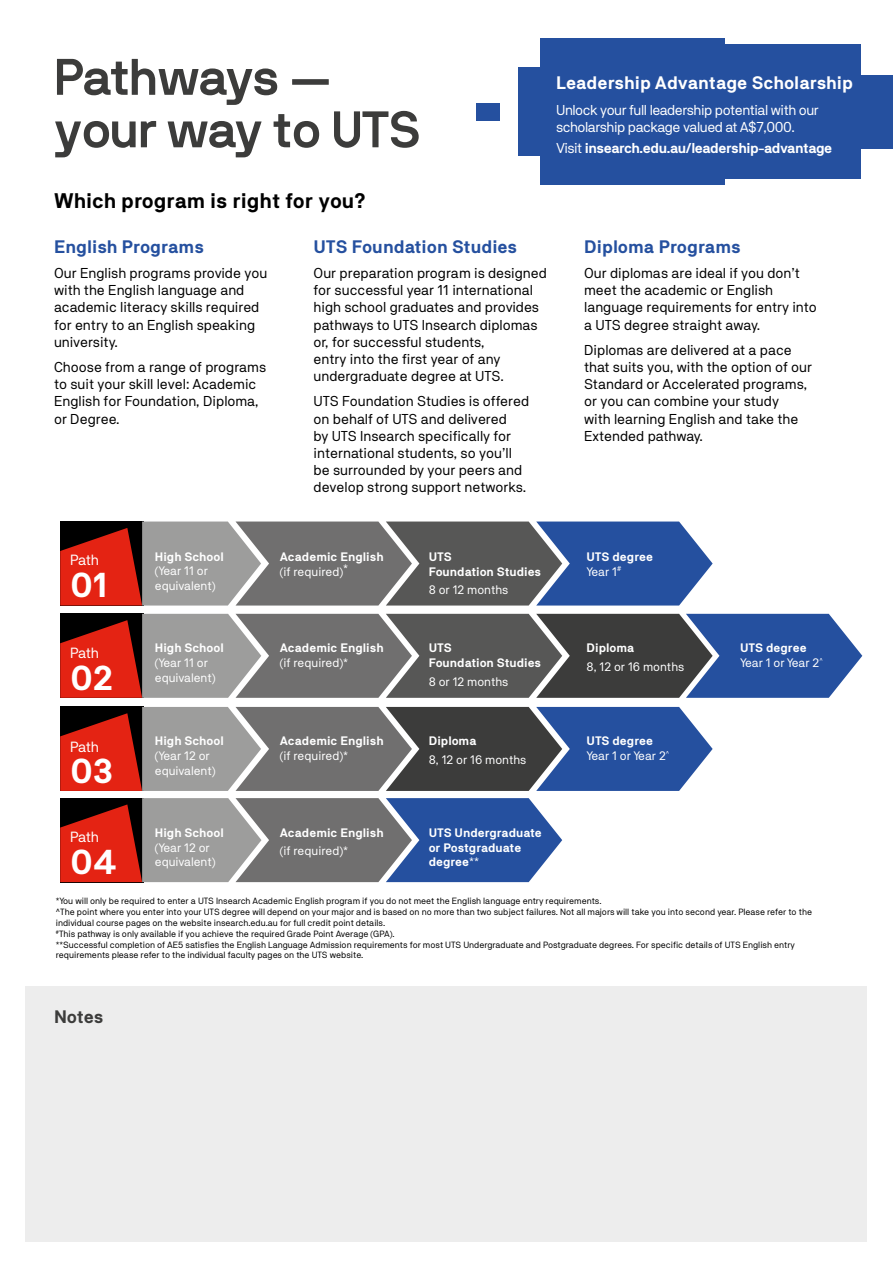
<style>
.page{position:relative;width:893px;height:1263px;background:#fff}
.page>*{position:absolute;margin:0;border:0;box-sizing:border-box;transform-origin:0 0}
.t1{font:700 51px/52.5px "NB International Pro";letter-spacing:-.03em;color:#3c3c3b}
.t2{font:700 34.35px "NB Akademie Std";letter-spacing:-.01em;color:#fff}
.t3{font:700 21px "NB Akademie Std";color:#000}
.t4{font:700 18px "NB Akademie Std";color:#25509f}
.t5{font:700 18px "NB Akademie Std";color:#fff}
.t6{font:700 18px "NB Akademie Std";letter-spacing:-.005em;color:#3c3c3b}
.t7{font:14.7px "NB Akademie Std";letter-spacing:-.04em;color:#fff}
.t8{font:14.25px/17.1px "NB Akademie Std";color:#000}
.t9{font:14.25px/17.1px "NB Akademie Std";letter-spacing:-.03em;color:#fff}
.t10{font:700 14.25px "NB Akademie Std";letter-spacing:-.03em;color:#fff}
.t11{font:700 12.3px/15px "NB Akademie Std";color:#fff}
.t12{font:12.3px/15px "NB Akademie Std";color:#fff}
.t13{font:9px/10.8px "NB Akademie Std";color:#000}
.t14{font:7.2px "NB Akademie Std";color:#fff}
.s1{font-weight:400}
.s2{font-weight:700}
</style>
<div class="page">
<div style="left:26px;top:986px;width:841px;height:256px;background:#ededed"></div>
<svg style="left:60px;top:707px;width:653px;height:84px;background:#6a6271"></svg>
<svg style="left:60px;top:521px;width:653px;height:84px;background:#716878"></svg>
<svg style="left:60px;top:614px;width:802px;height:84px;background:#68616e"></svg>
<svg style="left:60px;top:798px;width:502px;height:84px;background:#756a7e"></svg>
<div style="left:518px;top:68px;width:113px;height:88px;background:#25509f"></div>
<div style="left:541px;top:39px;width:184px;height:146px;background:#25509f"></div>
<div style="left:691px;top:45px;width:170px;height:134px;background:#25509f"></div>
<div style="left:846px;top:75px;width:47px;height:74px;background:#25509f"></div>
<div style="left:476px;top:103px;width:24px;height:18px;background:#25509f"></div>
<h1 class="t1" style="left:54px;top:50px;width:369px">Pathways — your way to UTS</h1>
<p class="t5" style="left:556px;top:72px;width:298px">Leadership Advantage Scholarship</p>
<p class="t9" style="left:556px;top:101px;width:264px">Unlock your full leadership potential with our scholarship package valued at A$7,000.</p>
<p class="t10" style="left:556px;top:140px;width:278px"><span class="s1">Visit</span> insearch.edu.au/leadership-advantage</p>
<h3 class="t3" style="left:54px;top:189px;width:313px">Which program is right for you?</h3>
<p class="t4" style="left:54px;top:236px;width:151px">English Programs</p>
<p class="t8" style="left:54px;top:265px;width:215px">Our English programs provide you with the English language and academic literacy skills required for entry to an English speaking university.</p>
<p class="t8" style="left:54px;top:359px;width:214px">Choose from a range of programs to suit your skill level: Academic<br>English for Foundation, Diploma, or Degree.</p>
<p class="t4" style="left:314px;top:236px;width:205px">UTS Foundation Studies</p>
<p class="t8" style="left:314px;top:265px;width:235px">Our preparation program is designed for successful year 11 international high school graduates and provides pathways to UTS Insearch diplomas or, for successful students,<br>entry into the first year of any undergraduate degree at UTS.</p>
<p class="t8" style="left:314px;top:393px;width:217px">UTS Foundation Studies is offered on behalf of UTS and delivered<br>by UTS Insearch specifically for international students, so you’ll be surrounded by your peers and develop strong support networks.</p>
<p class="t4" style="left:584px;top:236px;width:158px">Diploma Programs</p>
<p class="t8" style="left:584px;top:265px;width:234px">Our diplomas are ideal if you don’t meet the academic or English language requirements for entry into a UTS degree straight away.</p>
<p class="t8" style="left:584px;top:341px;width:229px">Diplomas are delivered at a pace that suits you, with the option of our<br>Standard or Accelerated programs, or you can combine your study<br>with learning English and take the<br>Extended pathway.</p>
<p class="t7" style="left:70px;top:551px;width:30px">Path</p>
<h2 class="t2" style="left:70px;top:565px;width:40px">01</h2>
<p class="t7" style="left:70px;top:644px;width:30px">Path</p>
<h2 class="t2" style="left:70px;top:658px;width:45px">02</h2>
<p class="t7" style="left:70px;top:738px;width:30px">Path</p>
<h2 class="t2" style="left:70px;top:752px;width:45px">03</h2>
<p class="t7" style="left:70px;top:829px;width:30px">Path</p>
<h2 class="t2" style="left:70px;top:842px;width:49px">04</h2>
<p class="t11" style="left:155px;top:549px;width:70px">High School</p>
<p class="t12" style="left:155px;top:563px;width:62px">(Year 11 or equivalent)</p>
<p class="t11" style="left:155px;top:640px;width:70px">High School</p>
<p class="t12" style="left:155px;top:655px;width:62px">(Year 11 or equivalent)</p>
<p class="t11" style="left:155px;top:733px;width:70px">High School</p>
<p class="t12" style="left:155px;top:748px;width:62px">(Year 12 or equivalent)</p>
<p class="t11" style="left:155px;top:825px;width:70px">High School</p>
<p class="t12" style="left:155px;top:839px;width:62px">(Year 12 or equivalent)</p>
<p class="t11" style="left:280px;top:549px;width:105px">Academic English</p>
<p class="t12" style="left:280px;top:564px;width:70px">(if required)*</p>
<p class="t11" style="left:429px;top:549px;width:114px">UTS<br>Foundation Studies</p>
<p class="t12" style="left:429px;top:582px;width:81px">8 or 12 months</p>
<p class="t11" style="left:587px;top:549px;width:68px">UTS degree<br><span class="s1">Year 1</span><sup>#</sup></p>
<p class="t11" style="left:280px;top:640px;width:105px">Academic English</p>
<p class="t12" style="left:280px;top:655px;width:70px">(if required)*</p>
<p class="t11" style="left:429px;top:640px;width:114px">UTS<br>Foundation Studies</p>
<p class="t12" style="left:429px;top:674px;width:81px">8 or 12 months</p>
<p class="t11" style="left:587px;top:640px;width:49px">Diploma</p>
<p class="t12" style="left:587px;top:659px;width:99px">8, 12 or 16 months</p>
<p class="t12" style="left:740px;top:640px;width:84px"><span class="s2">UTS degree<br></span>Year 1 or Year 2<sup>^</sup></p>
<p class="t11" style="left:280px;top:733px;width:105px">Academic English</p>
<p class="t12" style="left:280px;top:748px;width:70px">(if required)*</p>
<p class="t11" style="left:429px;top:733px;width:49px">Diploma</p>
<p class="t12" style="left:429px;top:752px;width:99px">8, 12 or 16 months</p>
<p class="t11" style="left:587px;top:733px;width:68px">UTS degree</p>
<p class="t12" style="left:587px;top:748px;width:81px">Year 1 or Year 2</p>
<p class="t14" style="left:666px;top:749px;width:5px">^</p>
<p class="t11" style="left:280px;top:825px;width:105px">Academic English</p>
<p class="t12" style="left:280px;top:843px;width:70px">(if required)*</p>
<p class="t11" style="left:429px;top:825px;width:115px">UTS Undergraduate or Postgraduate degree<span class="s1">**</span></p>
<p class="t13" style="left:56px;top:896px;width:758px">*You will only be required to enter a UTS Insearch Academic English program if you do not meet the English language entry requirements.<br>^The point where you enter into your UTS degree will depend on your major and is based on no more than two subject failures. Not all majors will take you into second year. Please refer to the individual course pages on the website insearch.edu.au for full credit point details.<br><sup>#</sup>This pathway is only available if you achieve the required Grade Point Average (GPA).<br>**Successful completion of AE5 satisfies the English Language Admission requirements for most UTS Undergraduate and Postgraduate degrees. For specific details of UTS English entry requirements please refer to the individual faculty pages on the UTS website.</p>
<p class="t6" style="left:54px;top:1007px;width:51px">Notes</p>
</div>
